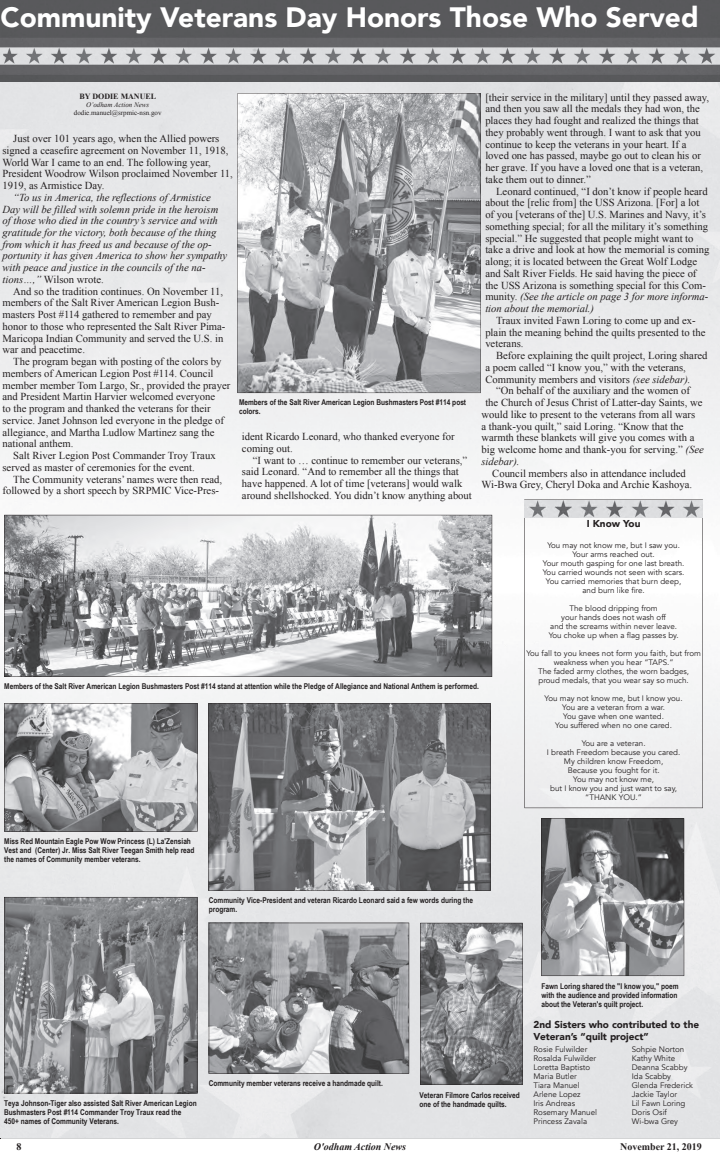
<style>
.page{position:relative;width:720px;height:1152px;background:#fff}
.page>*{position:absolute;margin:0;border:0;box-sizing:border-box;transform-origin:0 0}
.t1{font:900 28px "Avenir";color:#fff}
.t2{font:10.6px/11.7px "Times New Roman";color:#231f20}
.t3{font:italic 10.6px/11.7px "Times New Roman";color:#231f20}
.t4{font:900 10px/12px "Avenir";color:#231f20}
.t5{font:italic 700 10px "Times New Roman";color:#231f20}
.t6{font:700 10px "Times New Roman";color:#231f20}
.t7{font:8px/9px "Avenir";color:#231f20;text-align:center}
.t8{font:700 8px/9px "Arial Narrow";color:#231f20}
.t9{font:700 8px "Times New Roman";color:#231f20}
.t10{font:7px "Times New Roman";color:#231f20}
.t11{font:italic 7px "Times New Roman";color:#231f20}
.s1{font-style:normal}
.s2{font-style:italic}
</style>
<div class="page">
<svg style="left:0;top:1137px;width:720px;height:2px"></svg>
<img style="left:0;top:0;width:720px;height:1137px">
<svg style="left:524px;top:500px;width:179px;height:308px"></svg>
<svg style="left:237px;top:93px;width:244px;height:300px;background:#a9aaad"></svg>
<svg style="left:4px;top:515px;width:488px;height:162px"></svg>
<svg style="left:4px;top:703px;width:194px;height:129px;background:#9fa0a2"></svg>
<svg style="left:4px;top:897px;width:193px;height:196px;background:#8c8d90"></svg>
<svg style="left:209px;top:703px;width:281px;height:188px;background:#838487"></svg>
<svg style="left:541px;top:818px;width:143px;height:158px;background:#868789"></svg>
<svg style="left:209px;top:923px;width:200px;height:151px;background:#8e8f92"></svg>
<svg style="left:420px;top:923px;width:103px;height:162px;background:#8a8b8e"></svg>
<img style="left:525px;top:500px;width:177px;height:17px">
<h1 class="t1" style="left:0;top:-7px;width:700px">Community Veterans Day Honors Those Who Served</h1>
<p class="t9" style="left:80px;top:92px;width:78px">BY DODIE MANUEL</p>
<p class="t11" style="left:86px;top:101px;width:65px">O’odham Action News</p>
<p class="t10" style="left:74px;top:109px;width:89px">dodie.manuel@srpmic-nsn.gov</p>
<p class="t2" style="left:3px;top:133px;width:232px;text-indent:11px">Just over 101 years ago, when the Allied powers signed a ceasefire agreement on November 11, 1918, World War I came to an end. The following year, President Woodrow Wilson proclaimed November 11, 1919, as Armistice Day.</p>
<p class="t3" style="left:3px;top:191px;width:226px;text-indent:11px">“To us in America, the reflections of Armistice Day will be filled with solemn pride in the heroism of those who died in the country’s service and with gratitude for the victory, both because of the thing from which it has freed us and because of the op&shy;portunity it has given America to show her sympathy with peace and justice in the councils of the na&shy;tions…,” <span class="s1">Wilson wrote.</span></p>
<p class="t2" style="left:3px;top:285px;width:225px;text-indent:11px">And so the tradition continues. On November 11, members of the Salt River American Legion Bush&shy;masters Post #114 gathered to remember and pay honor to those who represented the Salt River Pima-Maricopa Indian Community and served the U.S. in war and peacetime.</p>
<p class="t2" style="left:3px;top:356px;width:229px;text-indent:11px">The program began with posting of the colors by members of American Legion Post #114. Council member member Tom Largo, Sr., provided the prayer and President Martin Harvier welcomed everyone<br>to the program and thanked the veterans for their service. Janet Johnson led everyone in the pledge of allegiance, and Martha Ludlow Martinez sang the national anthem.</p>
<p class="t2" style="left:3px;top:450px;width:215px;text-indent:11px">Salt River Legion Post Commander Troy Traux served as master of ceremonies for the event.</p>
<p class="t2" style="left:3px;top:473px;width:221px;text-align:right">The Community veterans’ names were then read, followed by a short speech by SRPMIC Vice-Pres-</p>
<p class="t8" style="left:239px;top:397px;width:229px">Members of the Salt River American Legion Bushmasters Post #114 post colors.</p>
<p class="t2" style="left:242px;top:431px;width:214px">ident Ricardo Leonard, who thanked everyone for coming out.</p>
<p class="t2" style="left:242px;top:454px;width:231px;text-indent:11px">“I want to … continue to remember our veterans,” said Leonard. “And to remember all the things that have happened. A lot of time [veterans] would walk around shellshocked. You didn’t know anything about</p>
<p class="t2" style="left:485px;top:91px;width:225px">[their service in the military] until they passed away, and then you saw all the medals they had won, the places they had fought and realized the things that they probably went through. I want to ask that you continue to keep the veterans in your heart. If a loved one has passed, maybe go out to clean his or her grave. If you have a loved one that is a veteran, take them out to dinner.”</p>
<p class="t2" style="left:485px;top:185px;width:226px;text-indent:11px">Leonard continued, “I don’t know if people heard about the [relic from] the USS Arizona. [For] a lot of you [veterans of the] U.S. Marines and Navy, it’s something special; for all the military it’s something special.” He suggested that people might want to take a drive and look at how the memorial is coming along; it is located between the Great Wolf Lodge and Salt River Fields. He said having the piece of the USS Arizona is something special for this Com&shy;munity. <span class="s2">(See the article on page 3 for more informa&shy;tion about the memorial.)</span></p>
<p class="t2" style="left:485px;top:314px;width:222px;text-indent:11px">Traux invited Fawn Loring to come up and ex&shy;plain the meaning behind the quilts presented to the veterans.</p>
<p class="t2" style="left:496px;top:350px;width:213px">Before explaining the quilt project, Loring shared</p>
<p class="t2" style="left:485px;top:361px;width:202px">a poem called “I know you,” with the veterans,</p>
<p class="t2" style="left:485px;top:373px;width:207px">Community members and visitors <span class="s2">(see sidebar).</span></p>
<p class="t2" style="left:496px;top:385px;width:196px">“On behalf of the auxiliary and the women of</p>
<p class="t2" style="left:485px;top:397px;width:219px">the Church of Jesus Christ of Latter-day Saints, we</p>
<p class="t2" style="left:481px;top:408px;width:215px">would like to present to the veterans from all wars</p>
<p class="t2" style="left:481px;top:420px;width:204px">a thank-you quilt,” said Loring. “Know that the</p>
<p class="t2" style="left:481px;top:432px;width:214px">warmth these blankets will give you comes with a</p>
<p class="t2" style="left:481px;top:444px;width:224px">big welcome home and thank-you for serving.” <span class="s2">(See</span></p>
<p class="t3" style="left:481px;top:455px;width:40px">sidebar).</p>
<p class="t2" style="left:481px;top:467px;width:212px;text-align:center">Council members also in attendance included<br>Wi-Bwa Grey, Cheryl Doka and Archie Kashoya.</p>
<p class="t8" style="left:4px;top:681px;width:476px">Members of the Salt River American Legion Bushmasters Post #114 stand at attention while the Pledge of Allegiance and National Anthem is performed.</p>
<p class="t8" style="left:4px;top:836px;width:192px">Miss Red Mountain Eagle Pow Wow Princess (L) La'Zensiah<br>Vest and (Center) Jr. Miss Salt River Teegan Smith help read the names of Community member veterans.</p>
<p class="t8" style="left:209px;top:895px;width:266px">Community Vice-President and veteran Ricardo Leonard said a few words during the program.</p>
<p class="t4" style="left:587px;top:518px;width:55px">I Know You</p>
<p class="t7" style="left:543px;top:541px;width:143px">You may not know me, but I saw you.<br>Your arms reached out.<br>Your mouth gasping for one last breath.<br>You carried wounds not seen with scars.<br>You carried memories that burn deep, and burn like fire.</p>
<p class="t7" style="left:549px;top:604px;width:131px">The blood dripping from<br>your hands does not wash off<br>and the screams within never leave.<br>You choke up when a flag passes by.</p>
<p class="t7" style="left:526px;top:649px;width:176px">You fall to you knees not form you faith, but from weakness when you hear “TAPS.”<br>The faded army clothes, the worn badges, proud medals, that you wear say so much.</p>
<p class="t7" style="left:545px;top:694px;width:140px">You may not know me, but I know you.<br>You are a veteran from a war.<br>You gave when one wanted.<br>You suffered when no one cared.</p>
<p class="t7" style="left:547px;top:739px;width:135px">You are a veteran.<br>I breath Freedom because you cared.<br>My children know Freedom,<br>Because you fought for it.<br>You may not know me,<br>but I know you and just want to say, “THANK YOU.”</p>
<p class="t8" style="left:541px;top:981px;width:139px">Fawn Loring shared the "I know you," poem with the audience and provided information about the Veteran's quilt project.</p>
<p class="t4" style="left:534px;top:1018px;width:167px">2nd Sisters who contributed to the<br>Veteran’s “quilt project”</p>
<p class="t8" style="left:4px;top:1098px;width:194px">Teya Johnson-Tiger also assisted Salt River American Legion<br>Bushmasters Post #114 Commander Troy Traux read the<br>450+ names of Community Veterans.</p>
<p class="t8" style="left:209px;top:1078px;width:176px">Community member veterans receive a handmade quilt.</p>
<p class="t8" style="left:420px;top:1090px;width:102px">Veteran Filmore Carlos received one of the handmade quilts.</p>
<p class="t7" style="left:534px;top:1045px;width:65px;text-align:left">Rosie Fulwilder<br>Rosalda Fulwilder<br>Loretta Baptisto<br>Maria Butler<br>Tiara Manuel<br>Arlene Lopez<br>Iris Andreas<br>Rosemary Manuel<br>Princess Zavala</p>
<p class="t7" style="left:632px;top:1045px;width:63px;text-align:left">Sohpie Norton<br>Kathy White<br>Deanna Scabby<br>Ida Scabby<br>Glenda Frederick<br>Jackie Taylor<br>Lil Fawn Loring<br>Doris Osif<br>Wi-bwa Grey</p>
<p class="t6" style="left:17px;top:1141px;width:6px">8</p>
<p class="t5" style="left:314px;top:1141px;width:94px">O'odham Action News</p>
<p class="t6" style="left:620px;top:1141px;width:83px">November 21, 2019</p>
</div>
